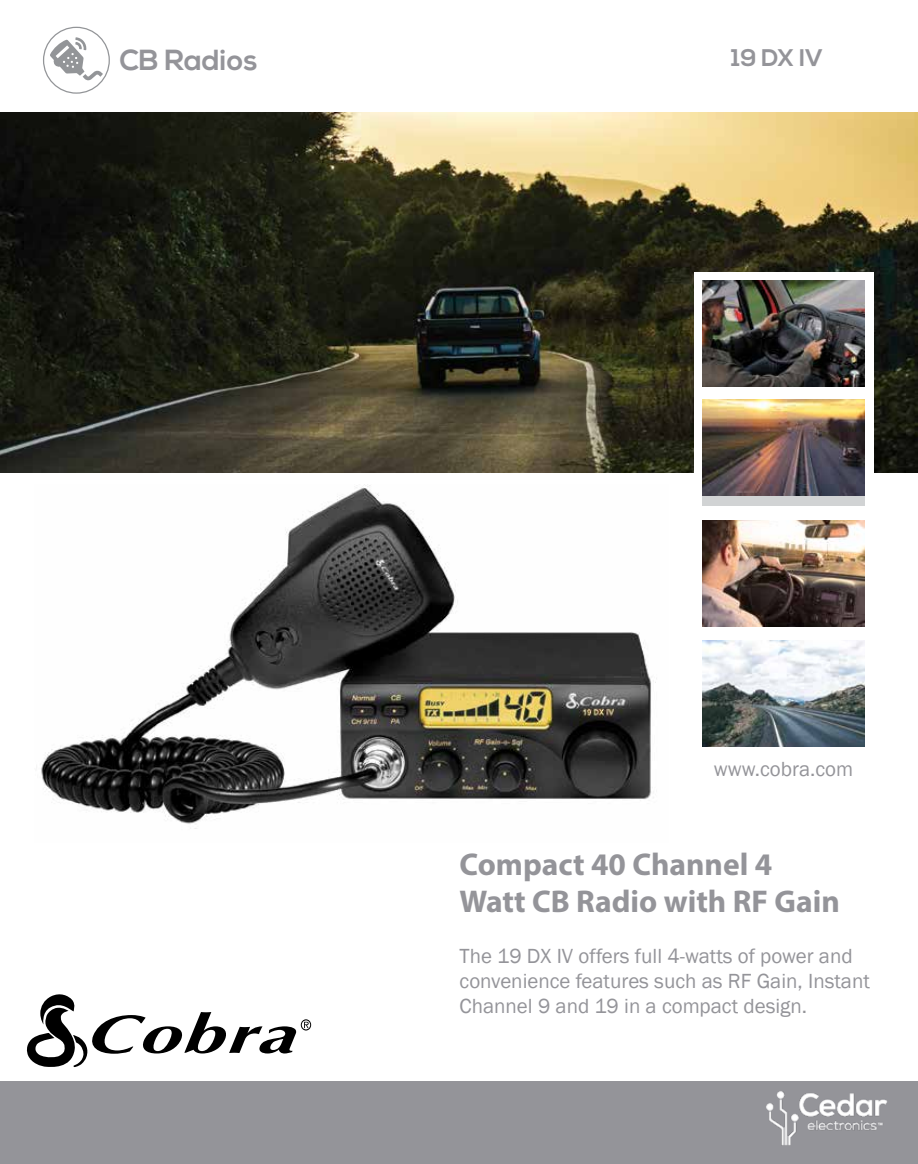
<style>
.page{position:relative;width:918px;height:1164px;background:#fff}
.page>*{position:absolute;margin:0;border:0;box-sizing:border-box;transform-origin:0 0}
.t1{font:700 31.5px/37.8px "Myriad Pro";color:#949499}
.t2{font:700 28.95px "Nexa";color:#949499}
.t3{font:700 24px "Nexa";color:#949499}
.t4{font:21px/25.2px "Franklin Gothic";color:#949499}
</style>
<div class="page">
<img style="left:0;top:113px;width:918px;height:359px">
<div style="left:694px;top:273px;width:179px;height:484px;background:#fff"></div>
<svg style="left:26px;top:994px;width:285px;height:74px"></svg>
<div style="left:0;top:1081px;width:918px;height:82px;background:#949499"></div>
<img style="left:766px;top:1091px;width:122px;height:55px">
<img style="left:702px;top:280px;width:163px;height:106px">
<div style="left:702px;top:399px;width:163px;height:106px;background:#d1d3d4"></div>
<img style="left:702px;top:399px;width:163px;height:96px">
<img style="left:702px;top:520px;width:163px;height:106px">
<img style="left:702px;top:640px;width:163px;height:106px">
<div style="left:43px;top:27px;width:67px;height:67px;border:1px solid #939598;border-radius:50%"></div>
<svg style="left:50px;top:37px;width:53px;height:43px"></svg>
<img style="left:41px;top:484px;width:616px;height:345px">
<h2 class="t2" style="left:120px;top:43px;width:139px">CB Radios</h2>
<p class="t3" style="left:731px;top:44px;width:93px">19 DX IV</p>
<p class="t4" style="left:714px;top:757px;width:141px">www.cobra.com</p>
<h1 class="t1" style="left:460px;top:847px;width:382px">Compact 40 Channel 4<br>Watt CB Radio with RF Gain</h1>
<p class="t4" style="left:460px;top:944px;width:412px">The 19 DX IV offers full 4-watts of power and convenience features such as RF Gain, Instant<br>Channel 9 and 19 in a compact design.</p>
</div>
